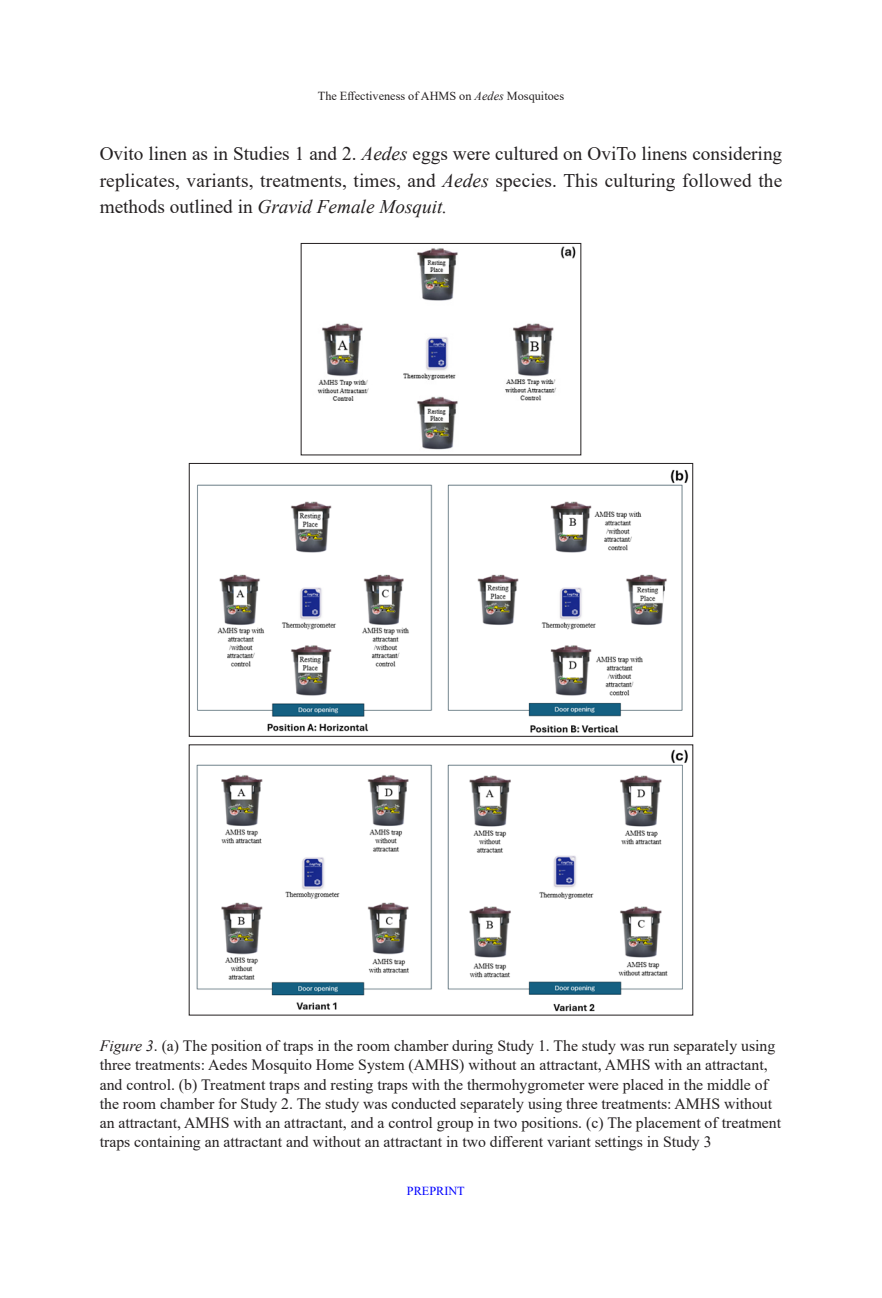
<style>
.page{position:relative;width:882px;height:1298px;background:#fff}
.page>*{position:absolute;margin:0;border:0;box-sizing:border-box;transform-origin:0 0}
.Body_Text{font:19.25px/26.2px "Times New Roman";letter-spacing:.01em;color:#231f20;text-align:justify}
.Caption_Figure{font:15.75px/19.2px "Times New Roman";color:#231f20}
.t1{font:12.25px "Times New Roman";color:#231f20}
.t2{font:12.25px "Times New Roman";color:#00f}
.s1{font-style:italic}
</style>
<div class="page">
<img style="left:317px;top:246px;width:259px;height:204px">
<img style="left:197px;top:469px;width:492px;height:264px">
<div style="left:189px;top:463px;width:504px;height:274px;border:1px solid #231f20"></div>
<img style="left:196px;top:749px;width:492px;height:263px">
<p class="t1" style="left:318px;top:87px;width:248px">The Effectiveness of AHMS on <span class="s1">Aedes</span> Mosquitoes</p>
<p class="Body_Text" style="left:100px;top:140px;width:684px">Ovito linen as in Studies 1 and 2. <span class="s1">Aedes</span> eggs were cultured on OviTo linens considering replicates, variants, treatments, times, and <span class="s1">Aedes</span> species. This culturing followed the methods outlined in <span class="s1">Gravid Female Mosquit.</span></p>
<p class="Caption_Figure" style="left:100px;top:1036px;width:683px"><span class="s1">Figure 3</span>. (a) The position of traps in the room chamber during Study 1. The study was run separately using three treatments: Aedes Mosquito Home System (AMHS) without an attractant, AMHS with an attractant, and control. (b) Treatment traps and resting traps with the thermohygrometer were placed in the middle of the room chamber for Study 2. The study was conducted separately using three treatments: AMHS without an attractant, AMHS with an attractant, and a control group in two positions. (c) The placement of treatment traps containing an attractant and without an attractant in two different variant settings in Study 3</p>
<p class="t2" style="left:407px;top:1182px;width:59px">PREPRINT</p>
</div>
